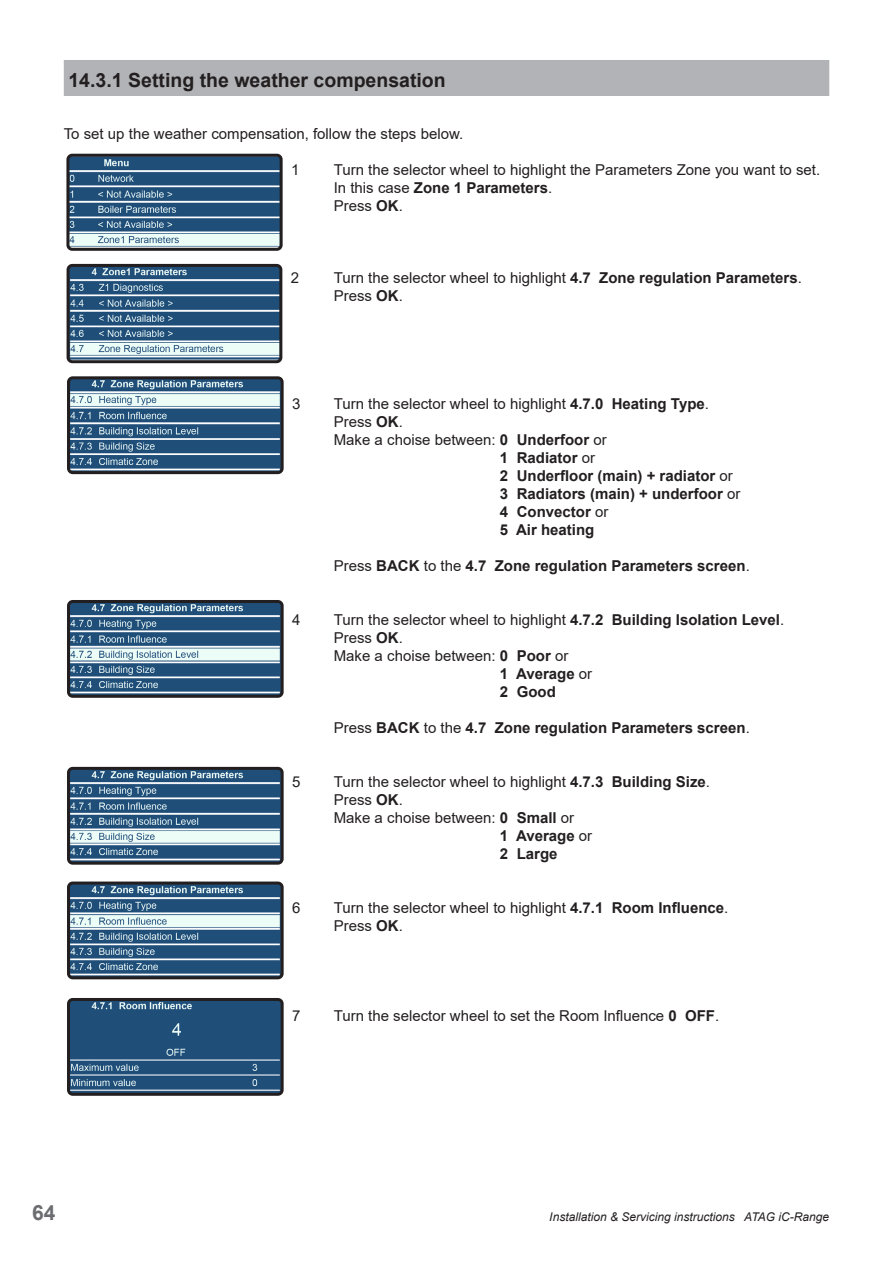
<style>
.page{position:relative;width:893px;height:1263px;background:#fff}
.page>*{position:absolute;margin:0;border:0;box-sizing:border-box;transform-origin:0 0}
.t1{font:700 21px "Arial";color:#6c6d70}
.subkop{font:700 19.5px "Arial";color:#231f20}
.Gewone_tekst_vooraan{font:15px "Arial";color:#231f20}
.Gewone_tekst_vooraan-2{font:700 15px "Arial";color:#231f20}
.t2{font:italic 12px "Arial";color:#231f20}
.s1{font-weight:400}
.s2{font-weight:700}
</style>
<div class="page">
<div style="left:64px;top:78px;width:765px;height:18px;background:#b2b3b7"></div>
<div style="left:64px;top:60px;width:765px;height:18px;background:#b2b3b7"></div>
<img style="left:70px;top:158px;width:209px;height:89px">
<div style="left:66px;top:154px;width:217px;height:97px;border:3px solid #231f20;border-radius:4px"></div>
<img style="left:71px;top:268px;width:207px;height:91px">
<div style="left:67px;top:264px;width:215px;height:99px;border:3px solid #231f20;border-radius:4px"></div>
<img style="left:71px;top:380px;width:209px;height:90px">
<div style="left:67px;top:376px;width:217px;height:98px;border:3px solid #231f20;border-radius:4px"></div>
<img style="left:71px;top:604px;width:209px;height:90px">
<div style="left:67px;top:600px;width:217px;height:98px;border:3px solid #231f20;border-radius:4px"></div>
<img style="left:71px;top:771px;width:209px;height:90px">
<div style="left:67px;top:767px;width:217px;height:98px;border:3px solid #231f20;border-radius:4px"></div>
<img style="left:71px;top:885px;width:209px;height:90px">
<div style="left:67px;top:881px;width:217px;height:98px;border:3px solid #231f20;border-radius:4px"></div>
<img style="left:71px;top:1002px;width:209px;height:90px">
<div style="left:67px;top:998px;width:217px;height:98px;border:3px solid #231f20;border-radius:4px"></div>
<p class="subkop" style="left:68px;top:66px;width:379px">14.3.1 Setting the weather compensation</p>
<p class="Gewone_tekst_vooraan" style="left:64px;top:123px;width:401px">To set up the weather compensation, follow the steps below.</p>
<p class="Gewone_tekst_vooraan" style="left:291px;top:159px;width:10px">1</p>
<p class="Gewone_tekst_vooraan" style="left:334px;top:159px;width:488px">Turn the selector wheel to highlight the Parameters Zone you want to set.</p>
<p class="Gewone_tekst_vooraan-2" style="left:334px;top:177px;width:220px"><span class="s1">In this case</span> Zone 1 Parameters<span class="s1">.</span></p>
<p class="Gewone_tekst_vooraan" style="left:334px;top:195px;width:71px">Press <span class="s2">OK</span>.</p>
<p class="Gewone_tekst_vooraan" style="left:291px;top:267px;width:10px">2</p>
<p class="Gewone_tekst_vooraan" style="left:334px;top:267px;width:469px">Turn the selector wheel to highlight <span class="s2">4.7 Zone regulation Parameters</span>.</p>
<p class="Gewone_tekst_vooraan" style="left:334px;top:285px;width:71px">Press <span class="s2">OK</span>.</p>
<p class="Gewone_tekst_vooraan" style="left:292px;top:393px;width:10px">3</p>
<p class="Gewone_tekst_vooraan" style="left:334px;top:393px;width:377px">Turn the selector wheel to highlight <span class="s2">4.7.0 Heating Type</span>.</p>
<p class="Gewone_tekst_vooraan" style="left:334px;top:411px;width:71px">Press <span class="s2">OK</span>.</p>
<p class="Gewone_tekst_vooraan" style="left:334px;top:429px;width:274px">Make a choise between: <span class="s2">0 Underfoor</span> or</p>
<p class="Gewone_tekst_vooraan-2" style="left:500px;top:447px;width:97px">1 Radiator <span class="s1">or</span></p>
<p class="Gewone_tekst_vooraan-2" style="left:500px;top:465px;width:234px">2 Underfloor (main) + radiator <span class="s1">or</span></p>
<p class="Gewone_tekst_vooraan-2" style="left:500px;top:483px;width:242px">3 Radiators (main) + underfoor <span class="s1">or</span></p>
<p class="Gewone_tekst_vooraan-2" style="left:500px;top:501px;width:110px">4 Convector <span class="s1">or</span></p>
<p class="Gewone_tekst_vooraan-2" style="left:500px;top:519px;width:96px">5 Air heating</p>
<p class="Gewone_tekst_vooraan-2" style="left:334px;top:555px;width:417px"><span class="s1">Press</span> BACK <span class="s1">to the</span> 4.7 Zone regulation Parameters screen<span class="s1">.</span></p>
<p class="Gewone_tekst_vooraan" style="left:292px;top:609px;width:10px">4</p>
<p class="Gewone_tekst_vooraan" style="left:334px;top:609px;width:452px">Turn the selector wheel to highlight <span class="s2">4.7.2 Building Isolation Level</span>.</p>
<p class="Gewone_tekst_vooraan" style="left:334px;top:627px;width:71px">Press <span class="s2">OK</span>.</p>
<p class="Gewone_tekst_vooraan" style="left:334px;top:645px;width:236px">Make a choise between: <span class="s2">0 Poor</span> or</p>
<p class="Gewone_tekst_vooraan-2" style="left:500px;top:663px;width:94px">1 Average <span class="s1">or</span></p>
<p class="Gewone_tekst_vooraan-2" style="left:500px;top:681px;width:57px">2 Good</p>
<p class="Gewone_tekst_vooraan-2" style="left:334px;top:717px;width:417px"><span class="s1">Press</span> BACK <span class="s1">to the</span> 4.7 Zone regulation Parameters screen<span class="s1">.</span></p>
<p class="Gewone_tekst_vooraan" style="left:292px;top:771px;width:10px">5</p>
<p class="Gewone_tekst_vooraan" style="left:334px;top:771px;width:378px">Turn the selector wheel to highlight <span class="s2">4.7.3 Building Size</span>.</p>
<p class="Gewone_tekst_vooraan" style="left:334px;top:789px;width:71px">Press <span class="s2">OK</span>.</p>
<p class="Gewone_tekst_vooraan" style="left:334px;top:807px;width:242px">Make a choise between: <span class="s2">0 Small</span> or</p>
<p class="Gewone_tekst_vooraan-2" style="left:500px;top:825px;width:94px">1 Average <span class="s1">or</span></p>
<p class="Gewone_tekst_vooraan-2" style="left:500px;top:843px;width:59px">2 Large</p>
<p class="Gewone_tekst_vooraan" style="left:292px;top:897px;width:10px">6</p>
<p class="Gewone_tekst_vooraan" style="left:334px;top:897px;width:396px">Turn the selector wheel to highlight <span class="s2">4.7.1 Room Influence</span>.</p>
<p class="Gewone_tekst_vooraan" style="left:334px;top:915px;width:71px">Press <span class="s2">OK</span>.</p>
<p class="Gewone_tekst_vooraan" style="left:292px;top:1005px;width:10px">7</p>
<p class="Gewone_tekst_vooraan" style="left:334px;top:1005px;width:387px">Turn the selector wheel to set the Room Influence <span class="s2">0 OFF</span>.</p>
<h1 class="t1" style="left:32px;top:1198px;width:25px">64</h1>
<p class="t2" style="left:549px;top:1209px;width:281px">Installation &amp; Servicing instructions ATAG iC-Range</p>
</div>
